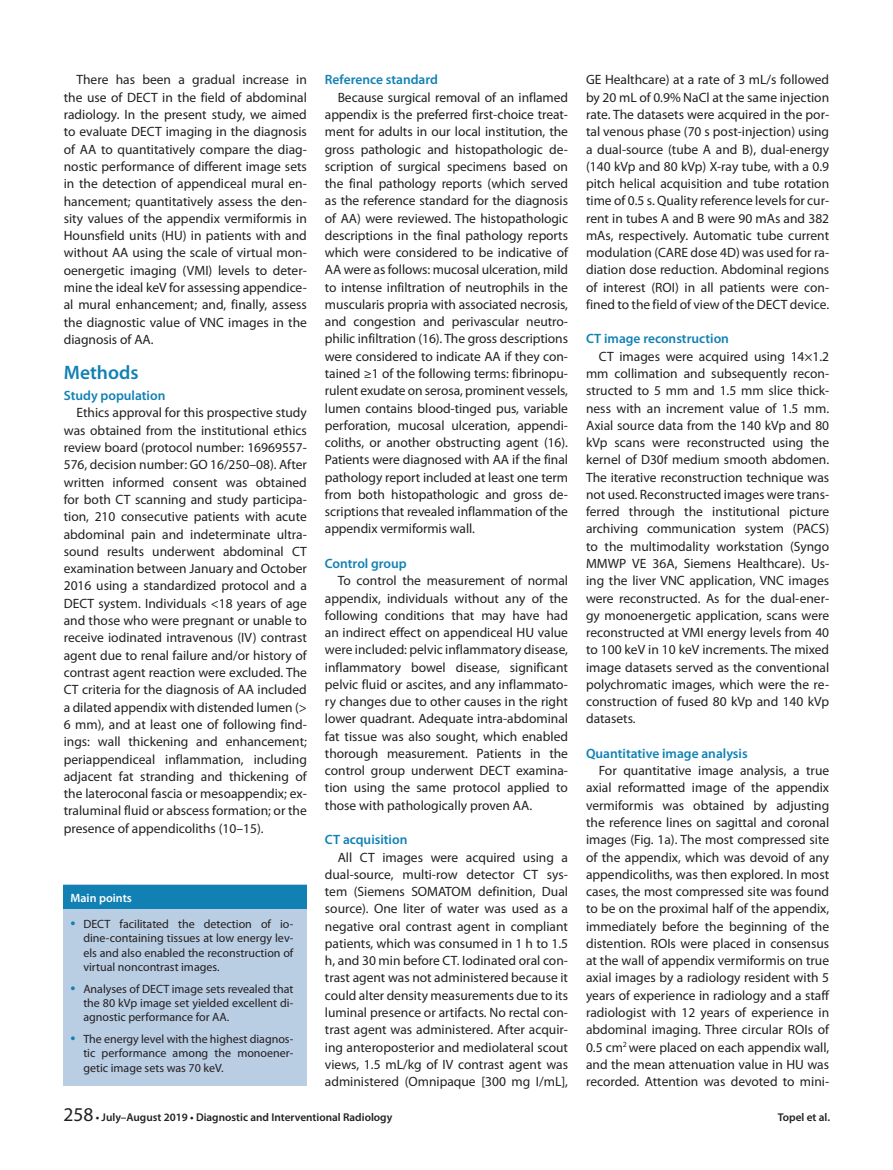
<style>
.page{position:relative;width:893px;height:1170px;background:#fff}
.page>*{position:absolute;margin:0;border:0;box-sizing:border-box;transform-origin:0 0}
.t1{font:600 19.5px "Myriad Pro";color:#1181b4}
.t2{font:13.5px/17.2px "Myriad Pro";color:#231f20;text-align:justify}
.t3{font:600 13.5px "Myriad Pro";color:#1181b4}
.t4{font:12px/14.4px "Myriad Pro";color:#231f20;text-align:justify}
.t5{font:600 12px "Myriad Pro";color:#fff}
.t6{font:600 11.25px "Myriad Pro";color:#231f20}
.s1{font-size:18px;color:#1181b4}
.s2{font-weight:400;font-size:19.5px}
</style>
<div class="page">
<div style="left:64px;top:884px;width:243px;height:201px;background:#b9cde3"></div>
<div style="left:64px;top:884px;width:243px;height:24px;background:#1181b4"></div>
<p class="t2" style="left:64px;top:71px;width:245px;text-indent:13px">There has been a gradual increase in the use of DECT in the field of abdominal radiology. In the present study, we aimed to evaluate DECT imaging in the diagnosis of AA to quantitatively compare the diag&shy;nostic performance of different image sets in the detection of appendiceal mural en&shy;hancement; quantitatively assess the den&shy;sity values of the appendix vermiformis in Hounsfield units (HU) in patients with and without AA using the scale of virtual mon&shy;oenergetic imaging (VMI) levels to deter&shy;mine the ideal keV for assessing appendice&shy;al mural enhancement; and, finally, assess the diagnostic value of VNC images in the diagnosis of AA.</p>
<p class="t1" style="left:64px;top:359px;width:76px">Methods</p>
<p class="t3" style="left:64px;top:387px;width:103px">Study population</p>
<p class="t2" style="left:64px;top:404px;width:245px;text-indent:13px">Ethics approval for this prospective study was obtained from the institutional ethics review board (protocol number: 16969557- 576, decision number: GO 16/250–08). After written informed consent was obtained for both CT scanning and study participa&shy;tion, 210 consecutive patients with acute abdominal pain and indeterminate ultra&shy;sound results underwent abdominal CT examination between January and October 2016 using a standardized protocol and a DECT system. Individuals &lt;18 years of age and those who were pregnant or unable to receive iodinated intravenous (IV) contrast agent due to renal failure and/or history of contrast agent reaction were excluded. The CT criteria for the diagnosis of AA included a dilated appendix with distended lumen (&gt; 6 mm), and at least one of following find&shy;ings: wall thickening and enhancement; periappendiceal inflammation, including adjacent fat stranding and thickening of the lateroconal fascia or mesoappendix; ex&shy;traluminal fluid or abscess formation; or the presence of appendicoliths (10–15).</p>
<p class="t5" style="left:71px;top:890px;width:63px">Main points</p>
<p class="t4" style="left:83px;top:916px;width:212px;text-indent:-13px"><span class="s1">•</span> DECT facilitated the detection of io&shy;dine-containing tissues at low energy lev&shy;els and also enabled the reconstruction of virtual noncontrast images.</p>
<p class="t4" style="left:83px;top:981px;width:212px;text-indent:-13px"><span class="s1">•</span> Analyses of DECT image sets revealed that the 80 kVp image set yielded excellent di&shy;agnostic performance for AA.</p>
<p class="t4" style="left:83px;top:1031px;width:212px;text-indent:-13px"><span class="s1">•</span> The energy level with the highest diagnos&shy;tic performance among the monoener&shy;getic image sets was 70 keV.</p>
<p class="t3" style="left:325px;top:71px;width:115px">Reference standard</p>
<p class="t2" style="left:325px;top:88px;width:245px;text-indent:13px">Because surgical removal of an inflamed appendix is the preferred first-choice treat&shy;ment for adults in our local institution, the gross pathologic and histopathologic de&shy;scription of surgical specimens based on the final pathology reports (which served as the reference standard for the diagnosis of AA) were reviewed. The histopathologic descriptions in the final pathology reports which were considered to be indicative of AA were as follows: mucosal ulceration, mild to intense infiltration of neutrophils in the muscularis propria with associated necrosis, and congestion and perivascular neutro&shy;philic infiltration (16). The gross descriptions were considered to indicate AA if they con&shy;tained ≥1 of the following terms: fibrinopu&shy;rulent exudate on serosa, prominent vessels, lumen contains blood-tinged pus, variable perforation, mucosal ulceration, appendi&shy;coliths, or another obstructing agent (16).<br>Patients were diagnosed with AA if the final pathology report included at least one term from both histopathologic and gross de&shy;scriptions that revealed inflammation of the appendix vermiformis wall.</p>
<p class="t3" style="left:325px;top:555px;width:83px">Control group</p>
<p class="t2" style="left:325px;top:572px;width:245px;text-indent:13px">To control the measurement of normal appendix, individuals without any of the following conditions that may have had an indirect effect on appendiceal HU value were included: pelvic inflammatory disease, inflammatory bowel disease, significant pelvic fluid or ascites, and any inflammato&shy;ry changes due to other causes in the right lower quadrant. Adequate intra-abdominal fat tissue was also sought, which enabled thorough measurement. Patients in the control group underwent DECT examina&shy;tion using the same protocol applied to those with pathologically proven AA.</p>
<p class="t3" style="left:325px;top:831px;width:84px">CT acquisition</p>
<p class="t2" style="left:325px;top:848px;width:245px;text-indent:13px">All CT images were acquired using a dual-source, multi-row detector CT sys&shy;tem (Siemens SOMATOM definition, Dual source). One liter of water was used as a negative oral contrast agent in compliant patients, which was consumed in 1 h to 1.5 h, and 30 min before CT. Iodinated oral con&shy;trast agent was not administered because it could alter density measurements due to its luminal presence or artifacts. No rectal con&shy;trast agent was administered. After acquir&shy;ing anteroposterior and mediolateral scout views, 1.5 mL/kg of IV contrast agent was administered (Omnipaque [300 mg I/mL],</p>
<p class="t2" style="left:586px;top:71px;width:245px">GE Healthcare) at a rate of 3 mL/s followed by 20 mL of 0.9% NaCl at the same injection rate. The datasets were acquired in the por&shy;tal venous phase (70 s post-injection) using a dual-source (tube A and B), dual-energy (140 kVp and 80 kVp) X-ray tube, with a 0.9 pitch helical acquisition and tube rotation time of 0.5 s. Quality reference levels for cur&shy;rent in tubes A and B were 90 mAs and 382 mAs, respectively. Automatic tube current modulation (CARE dose 4D) was used for ra&shy;diation dose reduction. Abdominal regions of interest (ROI) in all patients were con&shy;fined to the field of view of the DECT device.</p>
<p class="t3" style="left:586px;top:330px;width:144px">CT image reconstruction</p>
<p class="t2" style="left:586px;top:347px;width:245px;text-indent:13px">CT images were acquired using 14×1.2 mm collimation and subsequently recon&shy;structed to 5 mm and 1.5 mm slice thick&shy;ness with an increment value of 1.5 mm.<br>Axial source data from the 140 kVp and 80 kVp scans were reconstructed using the kernel of D30f medium smooth abdomen.<br>The iterative reconstruction technique was not used. Reconstructed images were trans&shy;ferred through the institutional picture archiving communication system (PACS) to the multimodality workstation (Syngo MMWP VE 36A, Siemens Healthcare). Us&shy;ing the liver VNC application, VNC images were reconstructed. As for the dual-ener&shy;gy monoenergetic application, scans were reconstructed at VMI energy levels from 40 to 100 keV in 10 keV increments. The mixed image datasets served as the conventional polychromatic images, which were the re&shy;construction of fused 80 kVp and 140 kVp datasets.</p>
<p class="t3" style="left:586px;top:744px;width:163px">Quantitative image analysis</p>
<p class="t2" style="left:586px;top:761px;width:245px;text-indent:13px">For quantitative image analysis, a true axial reformatted image of the appendix vermiformis was obtained by adjusting the reference lines on sagittal and coronal images (Fig. 1a). The most compressed site of the appendix, which was devoid of any appendicoliths, was then explored. In most cases, the most compressed site was found to be on the proximal half of the appendix, immediately before the beginning of the distention. ROIs were placed in consensus at the wall of appendix vermiformis on true axial images by a radiology resident with 5 years of experience in radiology and a staff radiologist with 12 years of experience in abdominal imaging. Three circular ROIs of 0.5 cm<sup>2</sup> were placed on each appendix wall, and the mean attenuation value in HU was recorded. Attention was devoted to mini-</p>
<p class="t6" style="left:63px;top:1109px;width:330px"><span class="s2">258</span> • July–August 2019 • Diagnostic and Interventional Radiology</p>
<p class="t6" style="left:778px;top:1109px;width:54px">Topel et al.</p>
</div>
